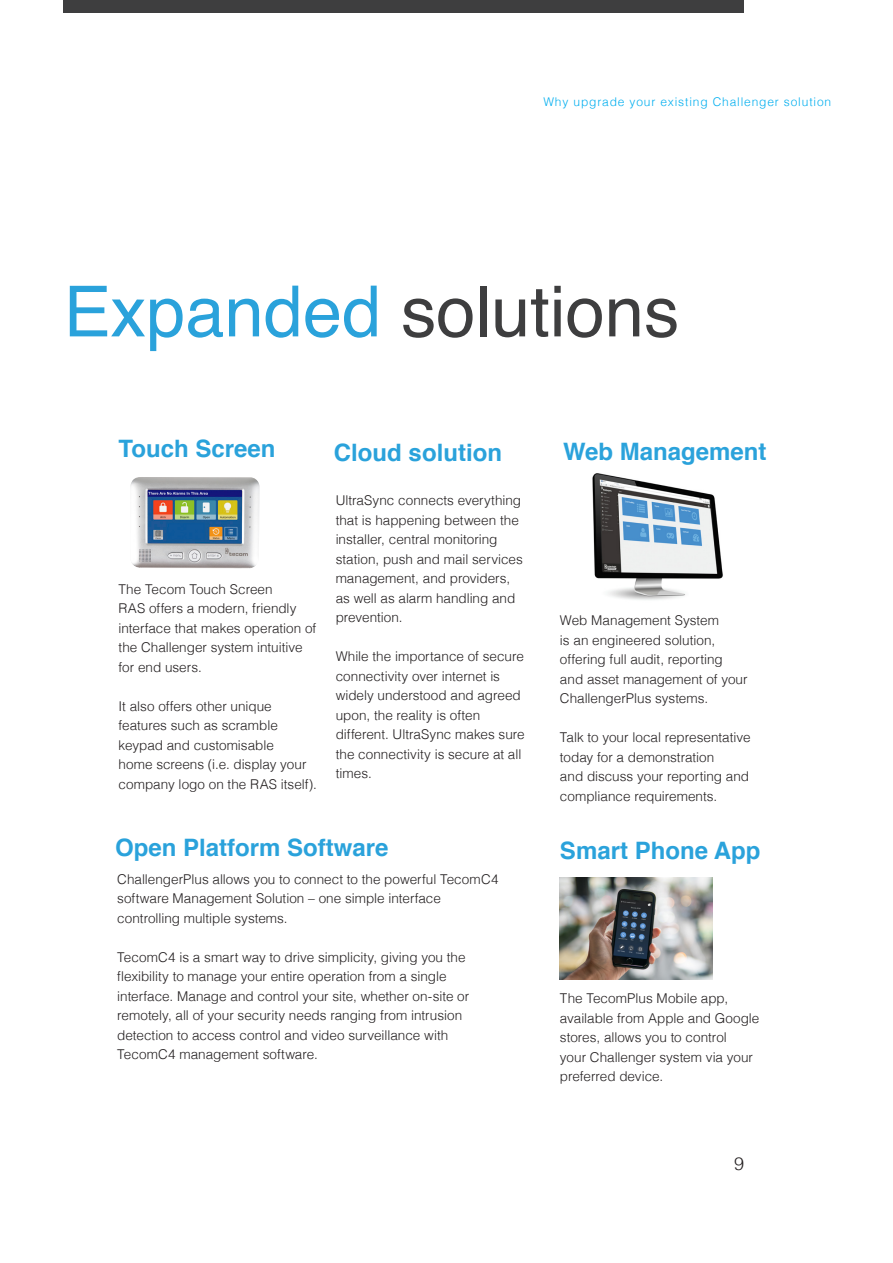
<style>
.page{position:relative;width:893px;height:1263px;background:#fff}
.page>*{position:absolute;margin:0;border:0;box-sizing:border-box;transform-origin:0 0}
.t1{font:70.5px "Helvetica";color:#3e3e3f}
.t2{font:700 24px "Helvetica";color:#2aa2db}
.t3{font:300 18px "Helvetica";color:#231f20}
.t4{font:300 13.5px/19.5px "Helvetica";color:#231f20}
.t5{font:300 12px "Helvetica";letter-spacing:.07em;color:#00aeef}
.s1{color:#2aa2db}
</style>
<div class="page">
<img style="left:592px;top:473px;width:131px;height:127px">
<img style="left:130px;top:477px;width:130px;height:91px">
<img style="left:560px;top:877px;width:153px;height:102px">
<div style="left:64px;top:0;width:680px;height:13px;background:#3e3e3f"></div>
<p class="t5" style="left:543px;top:92px;width:289px">Why upgrade your existing Challenger solution</p>
<p class="t1" style="left:64px;top:257px;width:617px"><span class="s1">Expanded</span> solutions</p>
<p class="t2" style="left:119px;top:429px;width:158px">Touch Screen</p>
<p class="t2" style="left:334px;top:433px;width:170px">Cloud solution</p>
<p class="t4" style="left:119px;top:578px;width:199px">The Tecom Touch Screen<br>RAS offers a modern, friendly interface that makes operation of the Challenger system intuitive for end users.</p>
<p class="t4" style="left:119px;top:695px;width:200px">It also offers other unique features such as scramble keypad and customisable<br>home screens (i.e. display your company logo on the RAS itself).</p>
<p class="t4" style="left:336px;top:490px;width:189px">UltraSync connects everything that is happening between the installer, central monitoring station, push and mail services</p>
<p class="t4" style="left:336px;top:568px;width:181px">management, and providers, as well as alarm handling and prevention.</p>
<p class="t4" style="left:336px;top:646px;width:190px">While the importance of secure connectivity over internet is widely understood and agreed upon, the reality is often different. UltraSync makes sure the connectivity is secure at all times.</p>
<p class="t2" style="left:115px;top:828px;width:275px">Open Platform Software</p>
<p class="t4" style="left:117px;top:868px;width:383px">ChallengerPlus allows you to connect to the powerful TecomC4 software Management Solution – one simple interface controlling multiple systems.</p>
<p class="t4" style="left:117px;top:946px;width:354px">TecomC4 is a smart way to drive simplicity, giving you the flexibility to manage your entire operation from a single interface. Manage and control your site, whether on-site or remotely, all of your security needs ranging from intrusion detection to access control and video surveillance with TecomC4 management software.</p>
<p class="t2" style="left:563px;top:432px;width:205px">Web Management</p>
<p class="t4" style="left:560px;top:610px;width:189px">Web Management System<br>is an engineered solution, offering full audit, reporting and asset management of your<br>ChallengerPlus systems.</p>
<p class="t4" style="left:560px;top:727px;width:192px">Talk to your local representative today for a demonstration</p>
<p class="t4" style="left:560px;top:766px;width:191px">and discuss your reporting and compliance requirements.</p>
<p class="t2" style="left:560px;top:831px;width:202px">Smart Phone App</p>
<p class="t4" style="left:560px;top:988px;width:201px">The TecomPlus Mobile app, available from Apple and Google stores, allows you to control<br>your Challenger system via your preferred device.</p>
<h3 class="t3" style="left:734px;top:1148px;width:12px">9</h3>
</div>
